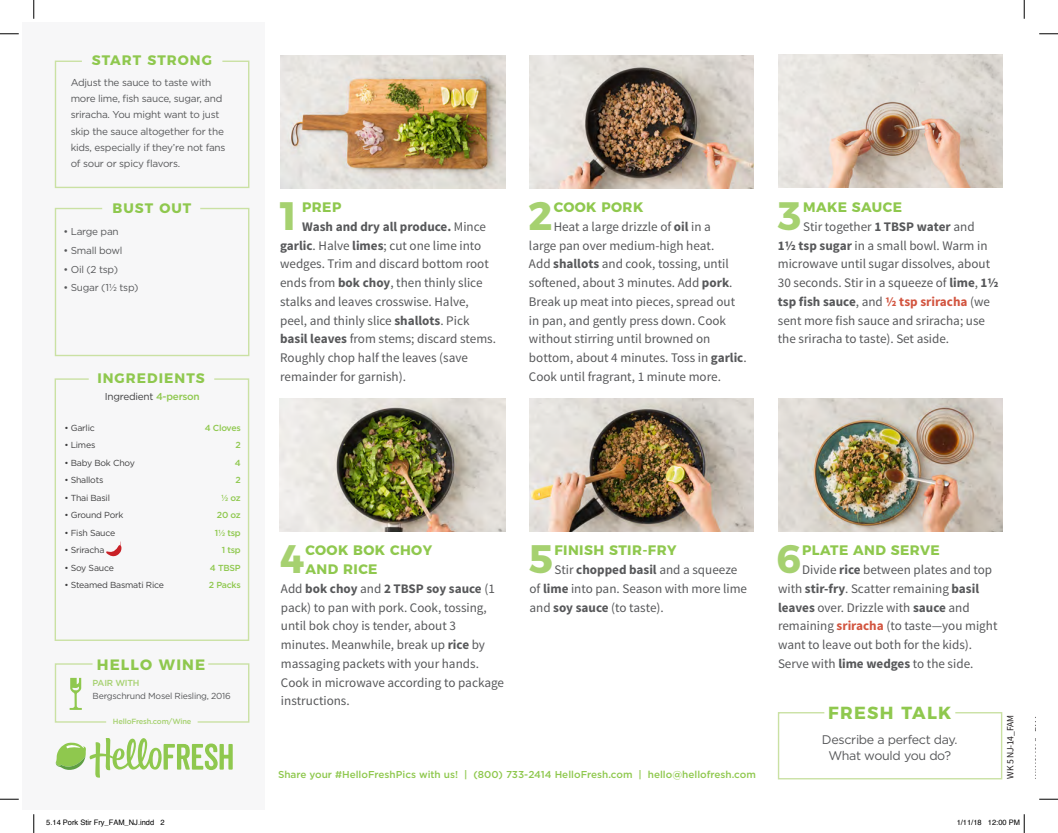
<style>
.page{position:relative;width:1058px;height:833px;background:#fff}
.page>*{position:absolute;margin:0;border:0;box-sizing:border-box;transform-origin:0 0}
.t1{font:700 39.62px "Montserrat";color:#a6d170}
.t2{font:700 17.5px "Montserrat";letter-spacing:.075em;color:#8fc84e}
.t3{font:700 15px "Montserrat";letter-spacing:.075em;color:#8fc84e}
.t4{font:700 13.75px/18.8px "Montserrat";letter-spacing:.03em;color:#8fc84e}
.t5{font:700 13.75px "Montserrat";letter-spacing:.075em;color:#8fc84e}
.t6{font:13.12px/18.8px "Source Sans Pro";color:#57585a}
.t7{font:12.5px/16.8px "Gotham";letter-spacing:-.025em;color:#57585a;text-align:center}
.t8{font:10px/16.2px "Gotham";letter-spacing:-.025em;color:#57585a}
.t9{font:500 10px "Gotham";color:#8fc84e}
.t10{font:10px "Gotham";letter-spacing:-.025em;color:#3e3e3f}
.t11{font:9.62px "Source Sans Pro";letter-spacing:-.025em;color:#231f20}
.t12{font:8.75px "Gotham";letter-spacing:-.025em;color:#3e3e3f}
.t13{font:500 8.75px/17.5px "Gotham";letter-spacing:-.025em;color:#8fc84e;text-align:right}
.t14{font:8.75px "Gotham";letter-spacing:-.025em;color:#57585a}
.t15{font:500 8.75px "Gotham";letter-spacing:-.025em;color:#a6d170}
.t16{font:7.5px "Helvetica";color:#000}
.t17{font:500 7.5px "Gotham";letter-spacing:-.025em;color:#a6d170}
.s1{font-weight:500;color:#8fc84e}
.s2{font-weight:700}
.s3{font-weight:700;color:#d2543f}
</style>
<div class="page">
<div style="left:23px;top:23px;width:242px;height:787px;background:#f7f7f8"></div>
<img style="left:281px;top:55px;width:224px;height:133px">
<img style="left:529px;top:55px;width:225px;height:133px">
<img style="left:529px;top:398px;width:224px;height:133px">
<img style="left:280px;top:398px;width:225px;height:133px">
<img style="left:778px;top:55px;width:224px;height:132px">
<img style="left:778px;top:398px;width:224px;height:133px">
<svg style="left:54px;top:207px;width:196px;height:150px"></svg>
<svg style="left:54px;top:378px;width:196px;height:263px"></svg>
<svg style="left:54px;top:60px;width:196px;height:128px"></svg>
<svg style="left:54px;top:663px;width:53px;height:60px"></svg>
<svg style="left:197px;top:663px;width:53px;height:60px"></svg>
<svg style="left:56px;top:738px;width:177px;height:39px"></svg>
<svg style="left:777px;top:712px;width:226px;height:68px"></svg>
<svg style="left:0;top:33px;width:19px;height:2px"></svg>
<svg style="left:1039px;top:33px;width:19px;height:2px"></svg>
<svg style="left:0;top:798px;width:19px;height:2px"></svg>
<svg style="left:1039px;top:798px;width:19px;height:2px"></svg>
<svg style="left:33px;top:0;width:2px;height:19px"></svg>
<svg style="left:33px;top:814px;width:2px;height:19px"></svg>
<svg style="left:1023px;top:0;width:2px;height:19px"></svg>
<svg style="left:1023px;top:814px;width:2px;height:19px"></svg>
<p class="t5" style="left:92px;top:49px;width:122px">START STRONG</p>
<p class="t8" style="left:71px;top:74px;width:156px">Adjust the sauce to taste with more lime, fish sauce, sugar, and sriracha. You might want to just skip the sauce altogether for the kids, especially if they’re not fans of sour or spicy flavors.</p>
<p class="t4" style="left:112px;top:197px;width:80px">BUST OUT</p>
<p class="t8" style="left:63px;top:223px;width:57px">• Large pan</p>
<p class="t8" style="left:63px;top:242px;width:61px">• Small bowl</p>
<p class="t8" style="left:63px;top:261px;width:56px">• Oil (2 tsp)</p>
<p class="t8" style="left:63px;top:279px;width:76px">• Sugar (1½ tsp)</p>
<p class="t5" style="left:97px;top:366px;width:109px">INGREDIENTS</p>
<p class="t10" style="left:105px;top:390px;width:96px">Ingredient <span class="s1">4-person</span></p>
<p class="t12" style="left:64px;top:422px;width:32px">• Garlic</p>
<p class="t12" style="left:64px;top:439px;width:33px">• Limes</p>
<p class="t12" style="left:64px;top:457px;width:72px">• Baby Bok Choy</p>
<p class="t12" style="left:64px;top:474px;width:41px">• Shallots</p>
<p class="t12" style="left:64px;top:492px;width:47px">• Thai Basil</p>
<p class="t12" style="left:64px;top:509px;width:61px">• Ground Pork</p>
<p class="t12" style="left:64px;top:527px;width:52px">• Fish Sauce</p>
<p class="t12" style="left:64px;top:544px;width:42px">• Sriracha</p>
<p class="t12" style="left:64px;top:562px;width:51px">• Soy Sauce</p>
<p class="t12" style="left:64px;top:579px;width:101px">• Steamed Basmati Rice</p>
<p class="t13" style="left:205px;top:419px;width:38px">4 Cloves<br>2<br>4<br>2<br>½ oz<br>20 oz<br>1½ tsp<br>1 tsp<br>4 TBSP<br>2 Packs</p>
<p class="t3" style="left:97px;top:652px;width:110px">HELLO WINE</p>
<p class="t15" style="left:93px;top:677px;width:48px">PAIR WITH</p>
<p class="t17" style="left:113px;top:716px;width:80px">HelloFresh.com/Wine</p>
<p class="t14" style="left:93px;top:690px;width:140px">Bergschrund Mosel Riesling, 2016</p>
<h1 class="t1" style="left:276px;top:183px;width:26px">1</h1>
<p class="t4" style="left:302px;top:197px;width:41px">PREP</p>
<p class="t6" style="left:280px;top:217px;width:217px;text-indent:22px"><span class="s2">Wash and dry all produce.</span> Mince <span class="s2">garlic</span>. Halve <span class="s2">limes</span>; cut one lime into wedges. Trim and discard bottom root ends from <span class="s2">bok choy</span>, then thinly slice stalks and leaves crosswise. Halve, peel, and thinly slice <span class="s2">shallots</span>. Pick <span class="s2">basil leaves</span> from stems; discard stems.<br>Roughly chop half the leaves (save remainder for garnish).</p>
<h1 class="t1" style="left:528px;top:183px;width:26px">2</h1>
<p class="t4" style="left:553px;top:197px;width:91px">COOK PORK</p>
<p class="t6" style="left:529px;top:217px;width:219px;text-indent:25px">Heat a large drizzle of <span class="s2">oil</span> in a<br>large pan over medium-high heat.<br>Add <span class="s2">shallots</span> and cook, tossing, until softened, about 3 minutes. Add <span class="s2">pork</span>.<br>Break up meat into pieces, spread out in pan, and gently press down. Cook without stirring until browned on bottom, about 4 minutes. Toss in <span class="s2">garlic</span>.<br>Cook until fragrant, 1 minute more.</p>
<h1 class="t1" style="left:777px;top:183px;width:24px">3</h1>
<p class="t4" style="left:803px;top:197px;width:100px">MAKE SAUCE</p>
<p class="t6" style="left:778px;top:217px;width:222px;text-indent:25px">Stir together <span class="s2">1 TBSP water</span> and<br><span class="s2">1½ tsp sugar</span> in a small bowl. Warm in microwave until sugar dissolves, about 30 seconds. Stir in a squeeze of <span class="s2">lime</span>, <span class="s2">1½ tsp fish sauce</span>, and <span class="s3">½ tsp sriracha</span> (we sent more fish sauce and sriracha; use the sriracha to taste). Set aside.</p>
<h1 class="t1" style="left:280px;top:526px;width:26px">4</h1>
<p class="t4" style="left:305px;top:540px;width:128px">COOK BOK CHOY<br>AND RICE</p>
<p class="t6" style="left:281px;top:579px;width:224px">Add <span class="s2">bok choy</span> and <span class="s2">2 TBSP soy sauce</span> (1 pack) to pan with pork. Cook, tossing, until bok choy is tender, about 3 minutes. Meanwhile, break up <span class="s2">rice</span> by massaging packets with your hands.<br>Cook in microwave according to package instructions.</p>
<h1 class="t1" style="left:529px;top:526px;width:26px">5</h1>
<p class="t4" style="left:554px;top:540px;width:123px">FINISH STIR-FRY</p>
<p class="t6" style="left:529px;top:560px;width:219px;text-indent:25px">Stir <span class="s2">chopped basil</span> and a squeeze of <span class="s2">lime</span> into pan. Season with more lime and <span class="s2">soy sauce</span> (to taste).</p>
<p class="t9" style="left:278px;top:767px;width:479px">Share your #HelloFreshPics with us! | (800) 733-2414 HelloFresh.com | hello@hellofresh.com</p>
<h1 class="t1" style="left:776px;top:526px;width:26px">6</h1>
<p class="t4" style="left:802px;top:540px;width:139px">PLATE AND SERVE</p>
<p class="t6" style="left:778px;top:560px;width:221px;text-indent:24px">Divide <span class="s2">rice</span> between plates and top with <span class="s2">stir-fry</span>. Scatter remaining <span class="s2">basil leaves</span> over. Drizzle with <span class="s2">sauce</span> and remaining <span class="s3">sriracha</span> (to taste—you might want to leave out both for the kids).<br>Serve with <span class="s2">lime wedges</span> to the side.</p>
<h2 class="t2" style="left:828px;top:698px;width:125px">FRESH TALK</h2>
<p class="t7" style="left:822px;top:730px;width:137px">Describe a perfect day.<br>What would you do?</p>
<p class="t11" style="left:1004px;top:778px;width:65px;rotate:-90deg">WK 5 NJ-14_FAM</p>
<p class="t11" style="left:1032px;top:778px;width:64px;rotate:-90deg">WK XX XX-5_FAM</p>
<p class="t16" style="left:46px;top:817px;width:120px">5.14 Pork Stir Fry_FAM_NJ.indd 2</p>
<p class="t16" style="left:956px;top:817px;width:65px">1/11/18 12:00 PM</p>
</div>
